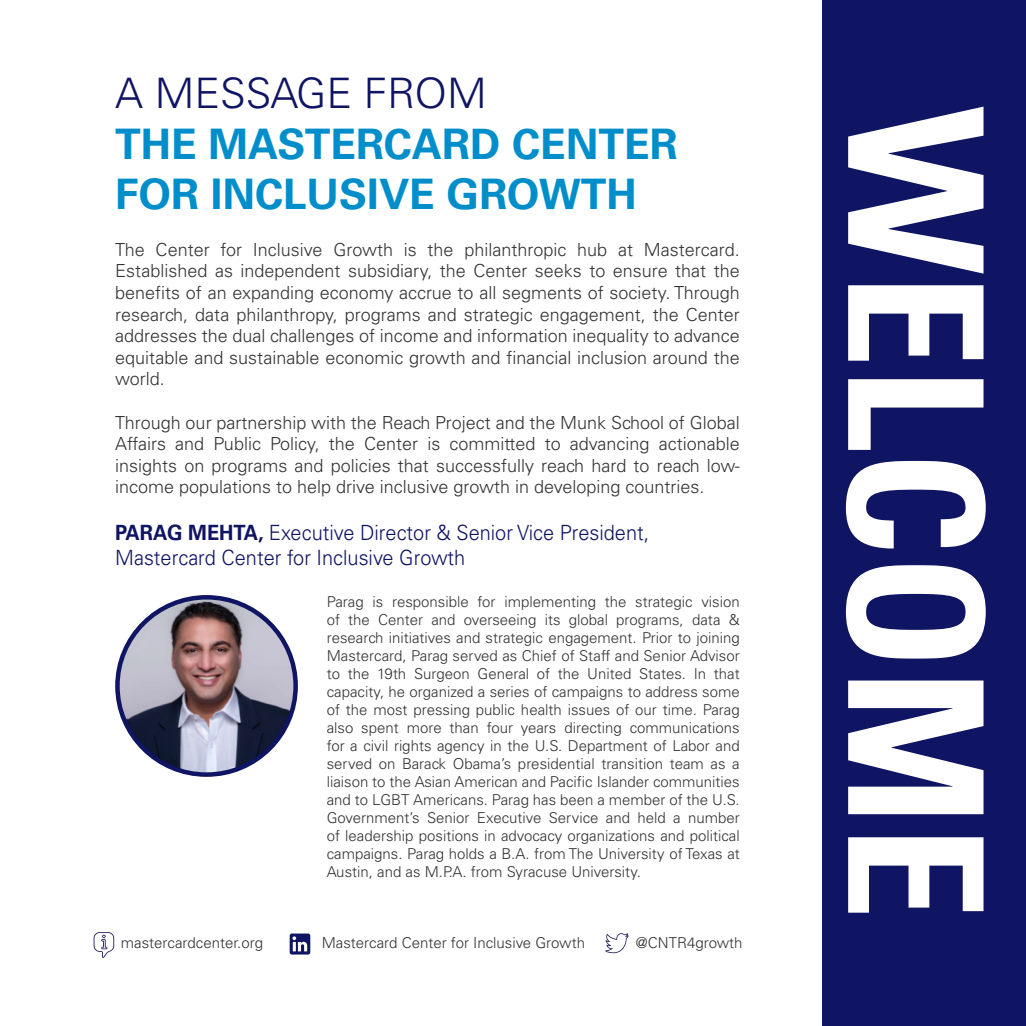
<style>
.page{position:relative;width:1026px;height:1026px;background:#fff}
.page>*{position:absolute;margin:0;border:0;box-sizing:border-box;transform-origin:0 0}
.t1{font:700 condensed 187.5px "Univers";color:#fff}
.t2{font:700 42px "Univers";color:#008ecb}
.t3{font:300 42px "Univers";color:#0f1463}
.t4{font:300 21px/25.2px "Univers";color:#0f1463;scale:.95 1}
.t5{font:300 18px/21.6px "Univers";color:#333;text-align:justify}
.t6{font:300 15px/18px "Univers";color:#333;text-align:justify}
.s1{font-weight:700}
</style>
<div class="page">
<div style="left:823px;top:0;width:203px;height:1026px;background:#0f1463"></div>
<img style="left:117px;top:597px;width:179px;height:178px">
<div style="left:115px;top:595px;width:183px;height:182px;border:4px solid #0f1463;border-radius:50%"></div>
<svg style="left:605px;top:933px;width:24px;height:20px"></svg>
<svg style="left:94px;top:932px;width:20px;height:26px"></svg>
<svg style="left:290px;top:934px;width:20px;height:21px"></svg>
<p class="t3" style="left:115px;top:68px;width:373px">A MESSAGE FROM</p>
<p class="t2" style="left:115px;top:119px;width:564px">THE MASTERCARD CENTER</p>
<p class="t2" style="left:115px;top:170px;width:523px">FOR INCLUSIVE GROWTH</p>
<p class="t5" style="left:115px;top:239px;width:626px">The Center for Inclusive Growth is the philanthropic hub at Mastercard.<br>Established as independent subsidiary, the Center seeks to ensure that the benefits of an expanding economy accrue to all segments of society. Through research, data philanthropy, programs and strategic engagement, the Center addresses the dual challenges of income and information inequality to advance equitable and sustainable economic growth and financial inclusion around the world.</p>
<p class="t5" style="left:115px;top:411px;width:626px">Through our partnership with the Reach Project and the Munk School of Global Affairs and Public Policy, the Center is committed to advancing actionable insights on programs and policies that successfully reach hard to reach low&shy;income populations to help drive inclusive growth in developing countries.</p>
<p class="t4" style="left:115px;top:520px;width:564px"><span class="s1">PARAG MEHTA,</span> Executive Director &amp; Senior Vice President,<br>Mastercard Center for Inclusive Growth</p>
<p class="t6" style="left:327px;top:593px;width:415px">Parag is responsible for implementing the strategic vision of the Center and overseeing its global programs, data &amp; research initiatives and strategic engagement. Prior to joining Mastercard, Parag served as Chief of Staff and Senior Advisor to the 19th Surgeon General of the United States. In that capacity, he organized a series of campaigns to address some of the most pressing public health issues of our time. Parag also spent more than four years directing communications for a civil rights agency in the U.S. Department of Labor and served on Barack Obama’s presidential transition team as a liaison to the Asian American and Pacific Islander communities and to LGBT Americans. Parag has been a member of the U.S.<br>Government’s Senior Executive Service and held a number of leadership positions in advocacy organizations and political campaigns. Parag holds a B.A. from The University of Texas at Austin, and as M.P.A. from Syracuse University.</p>
<p class="t6" style="left:121px;top:934px;width:144px">mastercardcenter.org</p>
<p class="t6" style="left:322px;top:934px;width:265px">Mastercard Center for Inclusive Growth</p>
<p class="t6" style="left:636px;top:934px;width:108px">@CNTR4growth</p>
<p class="t1" style="left:1030px;top:107px;width:814px;rotate:90deg">WELCOME</p>
</div>
